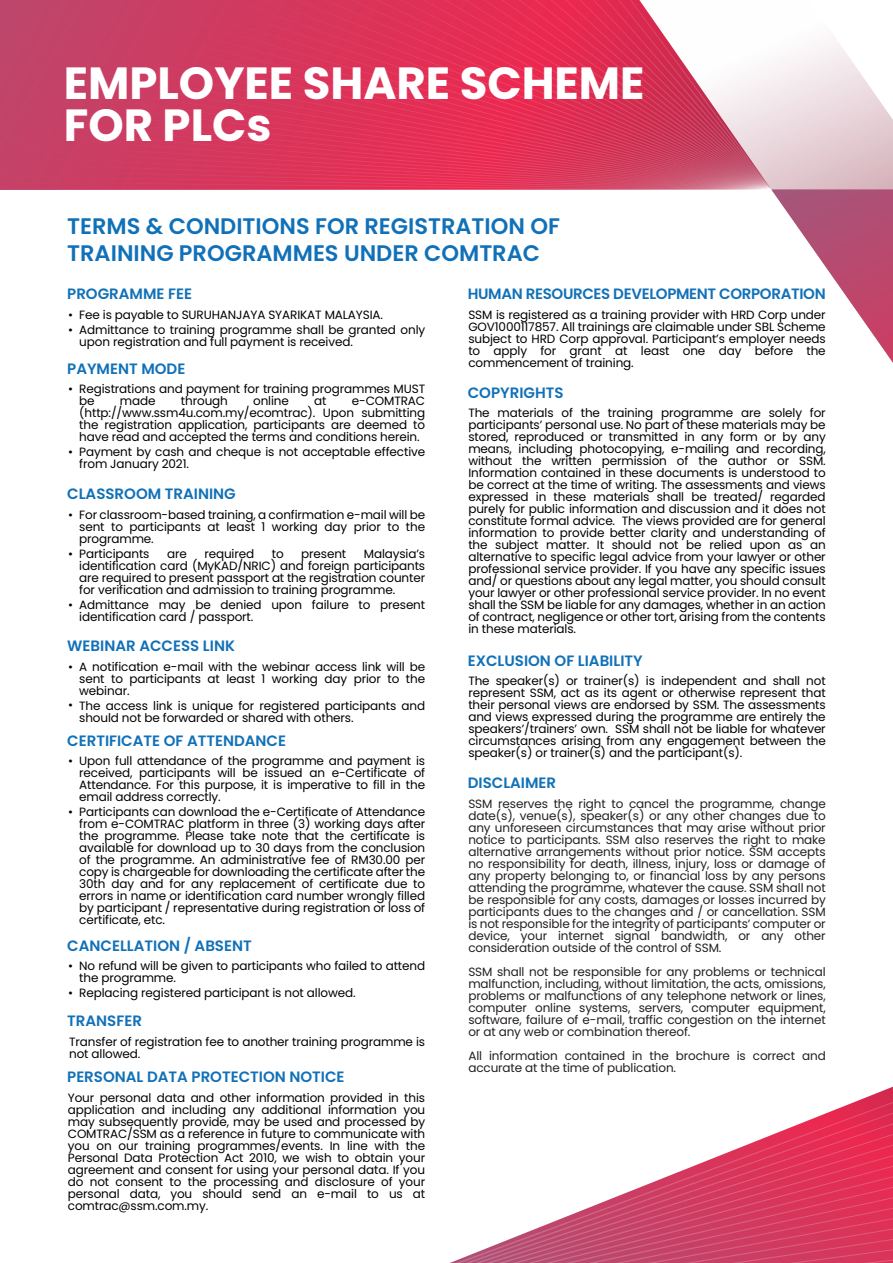
<style>
.page{position:relative;width:893px;height:1263px;background:#fff}
.page>*{position:absolute;margin:0;border:0;box-sizing:border-box;transform-origin:0 0}
.t1{font:700 45px/42px "Poppins";color:#fff}
.t2{font:600 22.5px/27px "Poppins";color:#1171b8}
.t3{font:600 15px "Poppins";color:#1171b8}
.t4{font:600 15px "Poppins";letter-spacing:-.02em;color:#1171b8}
.t5{font:12px/12px "Poppins";letter-spacing:-.01em;color:#000;text-align:justify}
.t6{font:12px/12px "Poppins";letter-spacing:-.01em;color:#231f20;text-align:justify}
</style>
<div class="page">
<svg style="left:773px;top:40px;width:120px;height:323px"></svg>
<svg style="left:0;top:0;width:645px;height:8px;background:#d5375d"></svg>
<svg style="left:0;top:8px;width:651px;height:9px;background:#d6375d"></svg>
<svg style="left:0;top:17px;width:658px;height:9px;background:#d6375d"></svg>
<svg style="left:0;top:26px;width:665px;height:10px;background:#d6375d"></svg>
<svg style="left:0;top:36px;width:671px;height:9px;background:#d6365c"></svg>
<svg style="left:0;top:45px;width:678px;height:10px;background:#d7365c"></svg>
<svg style="left:0;top:55px;width:684px;height:9px;background:#d7365c"></svg>
<svg style="left:0;top:64px;width:772px;height:9px;background:#db4b6c"></svg>
<svg style="left:0;top:73px;width:772px;height:10px;background:#da496b"></svg>
<svg style="left:0;top:83px;width:772px;height:9px;background:#da4769"></svg>
<svg style="left:0;top:92px;width:772px;height:9px;background:#d94567"></svg>
<svg style="left:0;top:101px;width:772px;height:10px;background:#d94366"></svg>
<svg style="left:0;top:111px;width:772px;height:9px;background:#d84164"></svg>
<svg style="left:0;top:120px;width:772px;height:9px;background:#d84063"></svg>
<svg style="left:0;top:129px;width:772px;height:10px;background:#d73f62"></svg>
<svg style="left:0;top:139px;width:893px;height:223px"></svg>
<svg style="left:450px;top:1086px;width:443px;height:177px"></svg>
<h1 class="t1" style="left:64px;top:63px;width:582px">EMPLOYEE SHARE SCHEME<br>FOR PLCs</h1>
<h2 class="t2" style="left:67px;top:212px;width:494px">TERMS &amp; CONDITIONS FOR REGISTRATION OF<br>TRAINING PROGRAMMES UNDER COMTRAC</h2>
<p class="t3" style="left:67px;top:285px;width:126px">PROGRAMME FEE</p>
<p class="t5" style="left:79px;top:307px;width:347px;line-height:15px">Fee is payable to SURUHANJAYA SYARIKAT MALAYSIA.<br>Admittance to training programme shall be granted only</p>
<p class="t5" style="left:79px;top:336px;width:275px">upon registration and full payment is received.</p>
<p class="t5" style="left:68px;top:307px;width:6px;line-height:15px">• •</p>
<p class="t3" style="left:67px;top:360px;width:120px">PAYMENT MODE</p>
<p class="t5" style="left:79px;top:383px;width:347px">Registrations and payment for training programmes MUST be</p>
<p class="t5" style="left:68px;top:383px;width:6px">•</p>
<p class="t5" style="left:120px;top:395px;width:37px">made</p>
<p class="t5" style="left:181px;top:395px;width:48px">through</p>
<p class="t5" style="left:253px;top:395px;width:37px">online</p>
<p class="t5" style="left:314px;top:395px;width:14px">at</p>
<p class="t5" style="left:79px;top:395px;width:347px;text-indent:273px">e-COMTRAC (http://www.ssm4u.com.my/ecomtrac). Upon submitting the registration application, participants are deemed to have read and accepted the terms and conditions herein.</p>
<p class="t5" style="left:79px;top:446px;width:347px">Payment by cash and cheque is not acceptable effective from January 2021.</p>
<p class="t5" style="left:68px;top:446px;width:6px">•</p>
<p class="t3" style="left:67px;top:485px;width:170px">CLASSROOM TRAINING</p>
<p class="t5" style="left:79px;top:509px;width:347px">For classroom-based training, a confirmation e-mail will be sent to participants at least 1 working day prior to the programme.</p>
<p class="t5" style="left:79px;top:548px;width:72px">Participants</p>
<p class="t5" style="left:167px;top:548px;width:21px">are</p>
<p class="t5" style="left:204px;top:548px;width:51px">required</p>
<p class="t5" style="left:272px;top:548px;width:13px">to</p>
<p class="t5" style="left:301px;top:548px;width:47px">present</p>
<p class="t5" style="left:68px;top:509px;width:6px">•</p>
<p class="t5" style="left:68px;top:548px;width:6px">•</p>
<p class="t5" style="left:79px;top:548px;width:347px;text-indent:285px">Malaysia’s identification card (MyKAD/NRIC) and foreign participants are required to present passport at the registration counter for verification and admission to training programme.</p>
<p class="t5" style="left:79px;top:599px;width:347px">Admittance may be denied upon failure to present identification card / passport.</p>
<p class="t5" style="left:68px;top:599px;width:6px">•</p>
<p class="t3" style="left:67px;top:637px;width:169px">WEBINAR ACCESS LINK</p>
<p class="t5" style="left:79px;top:661px;width:347px">A notification e-mail with the webinar access link will be sent to participants at least 1 working day prior to the webinar.</p>
<p class="t5" style="left:79px;top:700px;width:347px">The access link is unique for registered participants and should not be forwarded or shared with others.</p>
<p class="t5" style="left:68px;top:661px;width:6px">•</p>
<p class="t5" style="left:68px;top:698px;width:6px">•</p>
<p class="t3" style="left:67px;top:732px;width:220px">CERTIFICATE OF ATTENDANCE</p>
<p class="t5" style="left:79px;top:755px;width:347px">Upon full attendance of the programme and payment is received, participants will be issued an e-Certificate of Attendance. For this purpose, it is imperative to fill in the email address correctly.</p>
<p class="t5" style="left:79px;top:806px;width:347px">Participants can download the e-Certificate of Attendance from e-COMTRAC platform in three (3) working days after the programme. Please take note that the certificate is available for download up to 30 days from the conclusion of the programme. An administrative fee of RM30.00 per copy is chargeable for downloading the certificate after the 30th day and for any replacement of certificate due to errors in name or identification card number wrongly filled by participant / representative during registration or loss of certificate, etc.</p>
<p class="t5" style="left:68px;top:755px;width:6px">•</p>
<p class="t5" style="left:68px;top:806px;width:6px">•</p>
<p class="t3" style="left:67px;top:937px;width:186px">CANCELLATION / ABSENT</p>
<p class="t5" style="left:79px;top:960px;width:347px">No refund will be given to participants who failed to attend the programme.</p>
<p class="t5" style="left:79px;top:987px;width:278px">Replacing registered participant is not allowed.</p>
<p class="t5" style="left:68px;top:960px;width:6px">•</p>
<p class="t5" style="left:68px;top:987px;width:6px">•</p>
<p class="t3" style="left:67px;top:1012px;width:76px">TRANSFER</p>
<p class="t5" style="left:69px;top:1035px;width:358px">Transfer of registration fee to another training programme is not allowed.</p>
<p class="t3" style="left:67px;top:1068px;width:279px">PERSONAL DATA PROTECTION NOTICE</p>
<p class="t5" style="left:68px;top:1092px;width:359px">Your personal data and other information provided in this application and including any additional information you may subsequently provide, may be used and processed by COMTRAC/SSM as a reference in future to communicate with you on our training programmes/events. In line with the Personal Data Protection Act 2010, we wish to obtain your agreement and consent for using your personal data. If you do not consent to the processing and disclosure of your personal data, you should send an e-mail to us at comtrac@ssm.com.my.</p>
<p class="t4" style="left:468px;top:285px;width:359px">HUMAN RESOURCES DEVELOPMENT CORPORATION</p>
<p class="t5" style="left:468px;top:309px;width:359px">SSM is registered as a training provider with HRD Corp under GOV1000117857. All trainings are claimable under SBL Scheme subject to HRD Corp approval. Participant’s employer needs to apply for grant at least one day before the commencement of training.</p>
<p class="t3" style="left:468px;top:384px;width:97px">COPYRIGHTS</p>
<p class="t5" style="left:468px;top:407px;width:359px">The materials of the training programme are solely for participants’ personal use. No part of these materials may be stored, reproduced or transmitted in any form or by any means, including photocopying, e-mailing and recording, without the written permission of the author or SSM.<br>Information contained in these documents is understood to be correct at the time of writing. The assessments and views expressed in these materials shall be treated/ regarded purely for public information and discussion and it does not constitute formal advice. The views provided are for general information to provide better clarity and understanding of the subject matter. It should not be relied upon as an alternative to specific legal advice from your lawyer or other professional service provider. If you have any specific issues and/ or questions about any legal matter, you should consult your lawyer or other professional service provider. In no event shall the SSM be liable for any damages, whether in an action of contract, negligence or other tort, arising from the contents in these materials.</p>
<p class="t3" style="left:468px;top:652px;width:176px">EXCLUSION OF LIABILITY</p>
<p class="t5" style="left:468px;top:675px;width:359px">The speaker(s) or trainer(s) is independent and shall not represent SSM, act as its agent or otherwise represent that their personal views are endorsed by SSM. The assessments and views expressed during the programme are entirely the speakers’/trainers’ own. SSM shall not be liable for whatever circumstances arising from any engagement between the speaker(s) or trainer(s) and the participant(s).</p>
<p class="t3" style="left:468px;top:774px;width:90px">DISCLAIMER</p>
<p class="t6" style="left:468px;top:798px;width:359px">SSM reserves the right to cancel the programme, change date(s), venue(s), speaker(s) or any other changes due to any unforeseen circumstances that may arise without prior notice to participants. SSM also reserves the right to make alternative arrangements without prior notice. SSM accepts no responsibility for death, illness, injury, loss or damage of any property belonging to, or financial loss by any persons attending the programme, whatever the cause. SSM shall not be responsible for any costs, damages or losses incurred by participants dues to the changes and / or cancellation. SSM is not responsible for the integrity of participants’ computer or device, your internet signal bandwidth, or any other consideration outside of the control of SSM.</p>
<p class="t6" style="left:468px;top:966px;width:359px">SSM shall not be responsible for any problems or technical malfunction, including, without limitation, the acts, omissions, problems or malfunctions of any telephone network or lines, computer online systems, servers, computer equipment, software, failure of e-mail, traffic congestion on the internet or at any web or combination thereof.</p>
<p class="t6" style="left:468px;top:1050px;width:359px">All information contained in the brochure is correct and accurate at the time of publication.</p>
</div>
